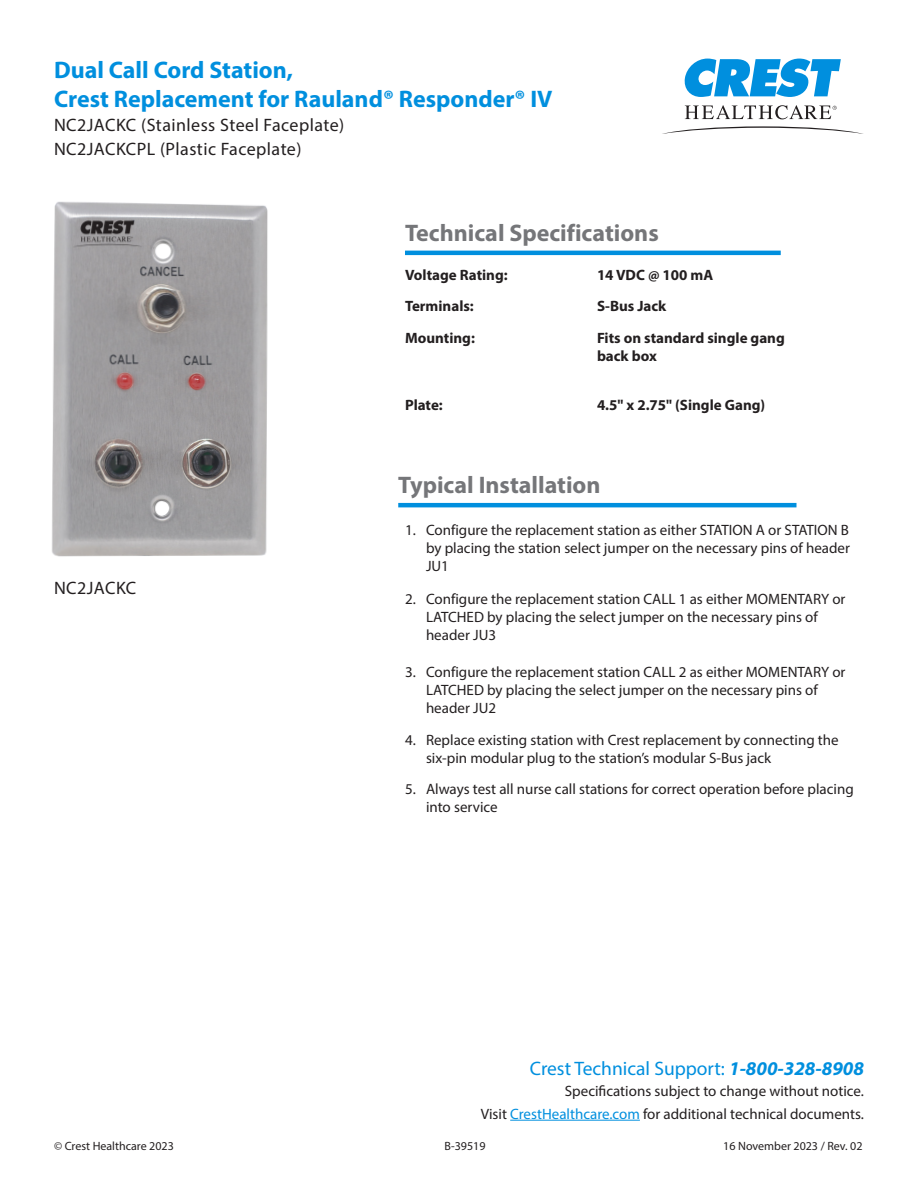
<style>
.page{position:relative;width:918px;height:1188px;background:#fff}
.page>*{position:absolute;margin:0;border:0;box-sizing:border-box;transform-origin:0 0}
.Product_Name_Header{font:700 24px/28.8px "Myriad Pro";color:#008fde}
.Section_Subheader{font:700 24px "Myriad Pro";color:#757679}
.Footer__centered{font:19.5px "Myriad Pro";color:#008fde}
.Product_Number{font:18px "Myriad Pro";letter-spacing:.025em;color:#231f20}
.Paragraph_Style_1{font:15px/18px "Myriad Pro";color:#231f20}
.Technical_Specificat{font:700 15px/18px "Myriad Pro";color:#231f20}
.Footer__centered-2{font:15px "Myriad Pro";color:#231f20}
.Footer__tabbed{font:12px "Myriad Pro";color:#231f20}
.s1{font-weight:700;font-style:italic}
.s2{color:#008fde}
</style>
<div class="page">
<hr style="left:510px;top:1120px;width:130px;height:1px;background:#008fde">
<svg style="left:684px;top:59px;width:157px;height:38px"></svg>
<svg style="left:685px;top:105px;width:152px;height:14px"></svg>
<svg style="left:662px;top:126px;width:201px;height:8px"></svg>
<hr style="left:405px;top:251px;width:376px;height:4px;background:#008fde">
<hr style="left:398px;top:503px;width:398px;height:4px;background:#008fde">
<img style="left:52px;top:201px;width:216px;height:356px">
<p class="Product_Name_Header" style="left:54px;top:55px;width:500px">Dual Call Cord Station,<br>Crest Replacement for Rauland® Responder® IV</p>
<p class="Product_Number" style="left:54px;top:114px;width:292px">NC2JACKC (Stainless Steel Faceplate)</p>
<p class="Product_Number" style="left:54px;top:138px;width:249px">NC2JACKCPL (Plastic Faceplate)</p>
<p class="Section_Subheader" style="left:405px;top:217px;width:255px">Technical Specifications</p>
<p class="Technical_Specificat" style="left:405px;top:265px;width:104px">Voltage Rating:</p>
<p class="Technical_Specificat" style="left:597px;top:265px;width:118px">14 VDC @ 100 mA</p>
<p class="Technical_Specificat" style="left:405px;top:297px;width:70px">Terminals:</p>
<p class="Technical_Specificat" style="left:597px;top:297px;width:71px">S-Bus Jack</p>
<p class="Technical_Specificat" style="left:405px;top:328px;width:71px">Mounting:</p>
<p class="Technical_Specificat" style="left:597px;top:328px;width:189px">Fits on standard single gang back box</p>
<p class="Technical_Specificat" style="left:405px;top:396px;width:39px">Plate:</p>
<p class="Technical_Specificat" style="left:597px;top:396px;width:170px">4.5" x 2.75" (Single Gang)</p>
<p class="Product_Number" style="left:54px;top:577px;width:84px">NC2JACKC</p>
<p class="Section_Subheader" style="left:398px;top:469px;width:204px">Typical Installation</p>
<p class="Paragraph_Style_1" style="left:426px;top:521px;width:426px;text-align:justify;text-indent:-21px">1. Configure the replacement station as either STATION A or STATION B by placing the station select jumper on the necessary pins of header JU1</p>
<p class="Paragraph_Style_1" style="left:426px;top:590px;width:421px;text-indent:-21px">2. Configure the replacement station CALL 1 as either MOMENTARY or<br>LATCHED by placing the select jumper on the necessary pins of header JU3</p>
<p class="Paragraph_Style_1" style="left:426px;top:663px;width:421px;text-indent:-21px">3. Configure the replacement station CALL 2 as either MOMENTARY or<br>LATCHED by placing the select jumper on the necessary pins of header JU2</p>
<p class="Paragraph_Style_1" style="left:426px;top:730px;width:414px;text-indent:-21px">4. Replace existing station with Crest replacement by connecting the six-pin modular plug to the station’s modular S-Bus jack</p>
<p class="Paragraph_Style_1" style="left:426px;top:780px;width:429px;text-indent:-21px">5. Always test all nurse call stations for correct operation before placing into service</p>
<p class="Footer__centered" style="left:530px;top:1057px;width:336px">Crest Technical Support: <span class="s1">1-800-328-8908</span></p>
<p class="Footer__centered-2" style="left:565px;top:1082px;width:301px">Specifications subject to change without notice.</p>
<p class="Footer__centered-2" style="left:481px;top:1104px;width:385px">Visit <span class="s2">CrestHealthcare.com</span> for additional technical documents.</p>
<p class="Footer__tabbed" style="left:54px;top:1139px;width:121px">© Crest Healthcare 2023</p>
<p class="Footer__tabbed" style="left:444px;top:1139px;width:43px">B-39519</p>
<p class="Footer__tabbed" style="left:723px;top:1139px;width:141px">16 November 2023 / Rev. 02</p>
</div>
